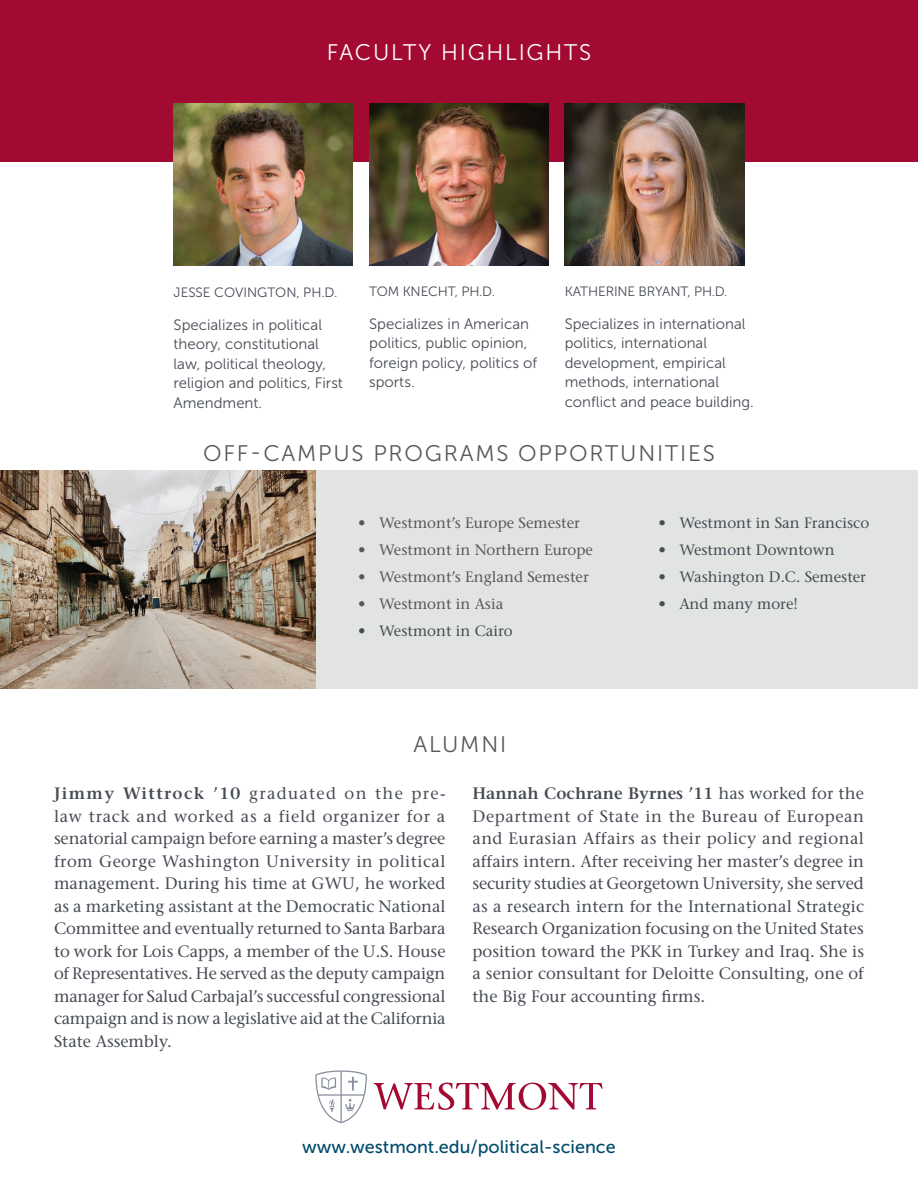
<style>
.page{position:relative;width:918px;height:1188px;background:#fff}
.page>*{position:absolute;margin:0;border:0;box-sizing:border-box;transform-origin:0 0}
.t1{font:22.5px "Museo Sans 300";letter-spacing:.08em;color:#57585a}
.t2{font:22.5px "Museo Sans 300";letter-spacing:.08em;color:#fff}
.t3{font:18px "Museo Sans 500";color:#004b6c}
.t4{font:500 16.5px/22.5px "Stone Serif Std";color:#464b54;text-align:justify}
.t5{font:15px/19.5px "Museo Sans 300";color:#464b54}
.t6{font:500 15px "Stone Serif Std";color:#464b54}
.t7{font:500 15px "Stone Serif Std";color:#57585a}
.t8{font:13.5px "Museo Sans 300";letter-spacing:-.01em;color:#464b54}
.s1{font-weight:600}
</style>
<div class="page">
<div style="left:110px;top:470px;width:808px;height:219px;background:#e2e4e2"></div>
<div style="left:0;top:0;width:918px;height:162px;background:#a30a32"></div>
<img style="left:0;top:470px;width:316px;height:219px">
<img style="left:369px;top:104px;width:180px;height:162px">
<img style="left:565px;top:104px;width:179px;height:162px">
<img style="left:174px;top:104px;width:179px;height:162px">
<svg style="left:374px;top:1083px;width:229px;height:27px"></svg>
<svg style="left:315px;top:1070px;width:52px;height:53px"></svg>
<h1 class="t2" style="left:327px;top:40px;width:266px">FACULTY HIGHLIGHTS</h1>
<p class="t8" style="left:174px;top:285px;width:165px">JESSE COVINGTON, PH.D.</p>
<p class="t5" style="left:174px;top:315px;width:171px">Specializes in political theory, constitutional law, political theology, religion and politics, First<br>Amendment.</p>
<p class="t8" style="left:369px;top:284px;width:127px">TOM KNECHT, PH.D.</p>
<p class="t5" style="left:369px;top:314px;width:169px">Specializes in American politics, public opinion, foreign policy, politics of sports.</p>
<p class="t8" style="left:565px;top:284px;width:164px">KATHERINE BRYANT, PH.D.</p>
<p class="t5" style="left:565px;top:314px;width:191px">Specializes in international politics, international development, empirical methods, international conflict and peace building.</p>
<h1 class="t1" style="left:203px;top:441px;width:513px">OFF-CAMPUS PROGRAMS OPPORTUNITIES</h1>
<p class="t7" style="left:358px;top:514px;width:223px">• Westmont’s Europe Semester</p>
<p class="t7" style="left:358px;top:541px;width:236px">• Westmont in Northern Europe</p>
<p class="t7" style="left:358px;top:568px;width:232px">• Westmont’s England Semester</p>
<p class="t7" style="left:358px;top:595px;width:147px">• Westmont in Asia</p>
<p class="t6" style="left:358px;top:622px;width:156px">• Westmont in Cairo</p>
<h1 class="t1" style="left:413px;top:732px;width:94px">ALUMNI</h1>
<p class="t6" style="left:658px;top:514px;width:212px">• Westmont in San Francisco</p>
<p class="t6" style="left:658px;top:541px;width:178px">• Westmont Downtown</p>
<p class="t6" style="left:658px;top:568px;width:209px">• Washington D.C. Semester</p>
<p class="t6" style="left:658px;top:595px;width:141px">• And many more!</p>
<p class="t4" style="left:54px;top:782px;width:393px"><span class="s1">Jimmy Wittrock ’10</span> graduated on the pre&shy;law track and worked as a field organizer for a senatorial campaign before earning a master’s degree from George Washington University in political management. During his time at GWU, he worked as a marketing assistant at the Democratic National Committee and eventually returned to Santa Barbara to work for Lois Capps, a member of the U.S. House of Representatives. He served as the deputy campaign manager for Salud Carbajal’s successful congressional campaign and is now a legislative aid at the California State Assembly.</p>
<p class="t4" style="left:473px;top:782px;width:393px"><span class="s1">Hannah Cochrane Byrnes ’11</span> has worked for the Department of State in the Bureau of European and Eurasian Affairs as their policy and regional affairs intern. After receiving her master’s degree in security studies at Georgetown University, she served as a research intern for the International Strategic Research Organization focusing on the United States position toward the PKK in Turkey and Iraq. She is a senior consultant for Deloitte Consulting, one of the Big Four accounting firms.</p>
<p class="t3" style="left:302px;top:1137px;width:315px">www.westmont.edu/political-science</p>
</div>
